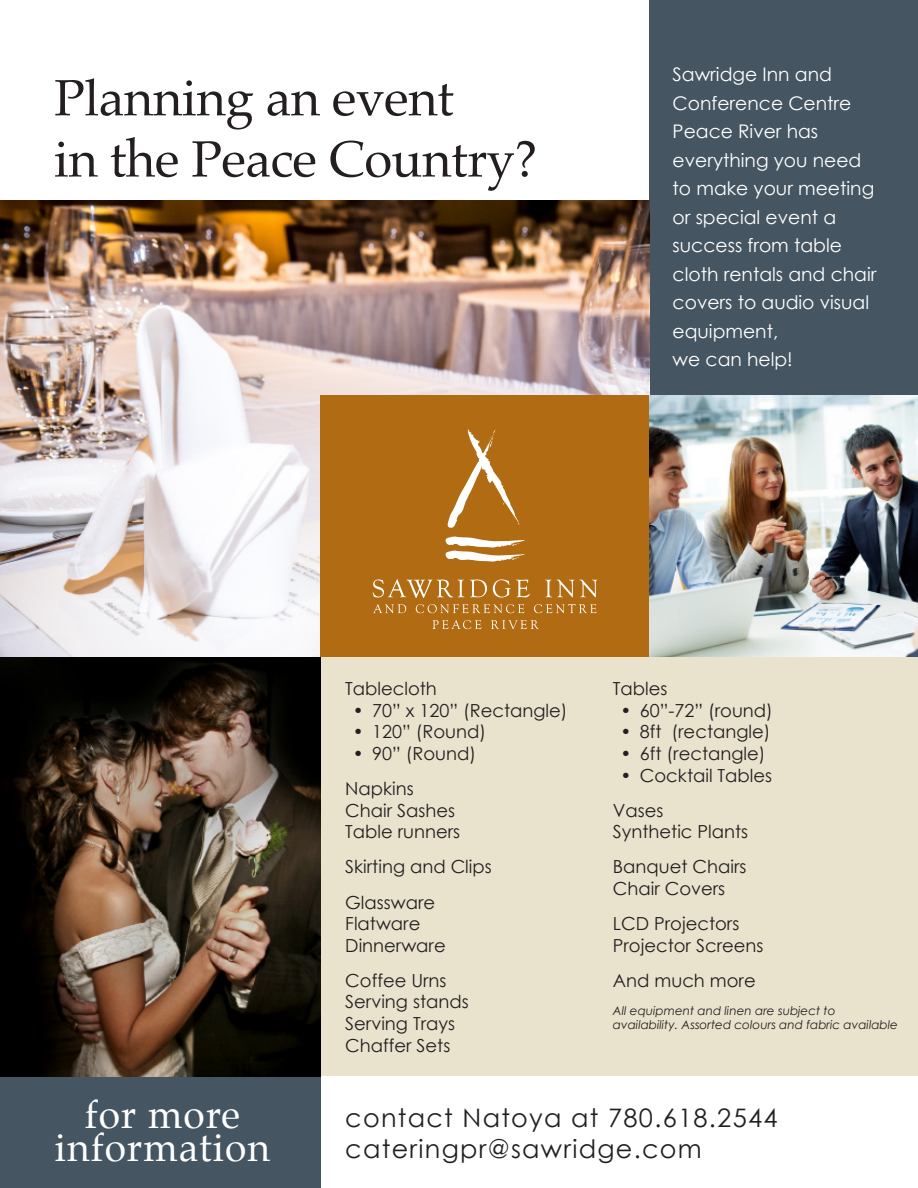
<style>
.page{position:relative;width:918px;height:1188px;background:#fff}
.page>*{position:absolute;margin:0;border:0;box-sizing:border-box;transform-origin:0 0}
.t1{font:51px/61.2px "Palatino";letter-spacing:-.01em;color:#231f20}
.t2{font:39px/33px "Palatino";letter-spacing:.025em;color:#fff;text-align:center}
.t3{font:25.5px/30.6px "Century Gothic";letter-spacing:.05em;color:#231f20}
.t4{font:18.75px/28.5px "Century Gothic";color:#fff}
.t5{font:18px/35.1px "Century Gothic";color:#231f20}
.t6{font:italic 12px/14.4px "Century Gothic";color:#231f20}
</style>
<div class="page">
<div style="left:650px;top:0;width:268px;height:429px;background:#455562"></div>
<img style="left:0;top:200px;width:650px;height:457px">
<div style="left:320px;top:396px;width:330px;height:261px;background:#b16b12"></div>
<div style="left:0;top:1003px;width:320px;height:185px;background:#455562"></div>
<img style="left:650px;top:396px;width:268px;height:261px">
<div style="left:320px;top:657px;width:598px;height:419px;background:#e9e3cd"></div>
<svg style="left:373px;top:579px;width:91px;height:19px"></svg>
<svg style="left:470px;top:580px;width:17px;height:17px"></svg>
<svg style="left:493px;top:579px;width:17px;height:19px"></svg>
<svg style="left:516px;top:580px;width:14px;height:17px"></svg>
<svg style="left:545px;top:580px;width:29px;height:17px"></svg>
<svg style="left:580px;top:580px;width:17px;height:17px"></svg>
<svg style="left:373px;top:604px;width:33px;height:9px"></svg>
<svg style="left:416px;top:604px;width:109px;height:9px"></svg>
<svg style="left:534px;top:604px;width:63px;height:9px"></svg>
<svg style="left:433px;top:620px;width:49px;height:9px"></svg>
<svg style="left:491px;top:620px;width:48px;height:9px"></svg>
<svg style="left:448px;top:429px;width:72px;height:99px"></svg>
<svg style="left:445px;top:536px;width:80px;height:26px"></svg>
<img style="left:0;top:657px;width:320px;height:419px">
<h1 class="t1" style="left:54px;top:67px;width:485px">Planning an event<br>in the Peace Country?</h1>
<p class="t4" style="left:673px;top:60px;width:205px">Sawridge Inn and<br>Conference Centre<br>Peace River has everything you need to make your meeting or special event a success from table cloth rentals and chair covers to audio visual equipment,<br>we can help!</p>
<h2 class="t2" style="left:55px;top:1098px;width:217px">for more information</h2>
<p class="t5" style="left:345px;top:671px;width:93px">Tablecloth</p>
<p class="t5" style="left:353px;top:693px;width:216px">• 70” x 120” (Rectangle)</p>
<p class="t5" style="left:353px;top:714px;width:135px">• 120” (Round)</p>
<p class="t5" style="left:345px;top:736px;width:132px;text-indent:8px">• 90” (Round)<br>Napkins</p>
<p class="t5" style="left:345px;top:799px;width:116px;line-height:21.6px">Chair Sashes<br>Table runners</p>
<p class="t5" style="left:345px;top:849px;width:148px">Skirting and Clips<br>Glassware</p>
<p class="t5" style="left:345px;top:913px;width:102px;line-height:21.6px">Flatware<br>Dinnerware</p>
<p class="t5" style="left:345px;top:969px;width:125px;line-height:21.6px">Coffee Urns<br>Serving stands<br>Serving Trays<br>Chaffer Sets</p>
<p class="t5" style="left:613px;top:671px;width:56px">Tables</p>
<p class="t5" style="left:620px;top:693px;width:154px">• 60”-72” (round)</p>
<p class="t5" style="left:620px;top:714px;width:152px">• 8ft (rectangle)</p>
<p class="t5" style="left:620px;top:736px;width:147px">• 6ft (rectangle)</p>
<p class="t5" style="left:613px;top:757px;width:161px;text-indent:8px">• Cocktail Tables<br>Vases</p>
<p class="t5" style="left:613px;top:814px;width:137px">Synthetic Plants<br>Banquet Chairs</p>
<p class="t5" style="left:613px;top:871px;width:128px">Chair Covers<br>LCD Projectors</p>
<p class="t5" style="left:613px;top:927px;width:152px">Projector Screens<br>And much more</p>
<p class="t6" style="left:613px;top:1003px;width:287px">All equipment and linen are subject to availability. Assorted colours and fabric available</p>
<h3 class="t3" style="left:345px;top:1102px;width:434px">contact Natoya at 780.618.2544 cateringpr@sawridge.com</h3>
</div>
